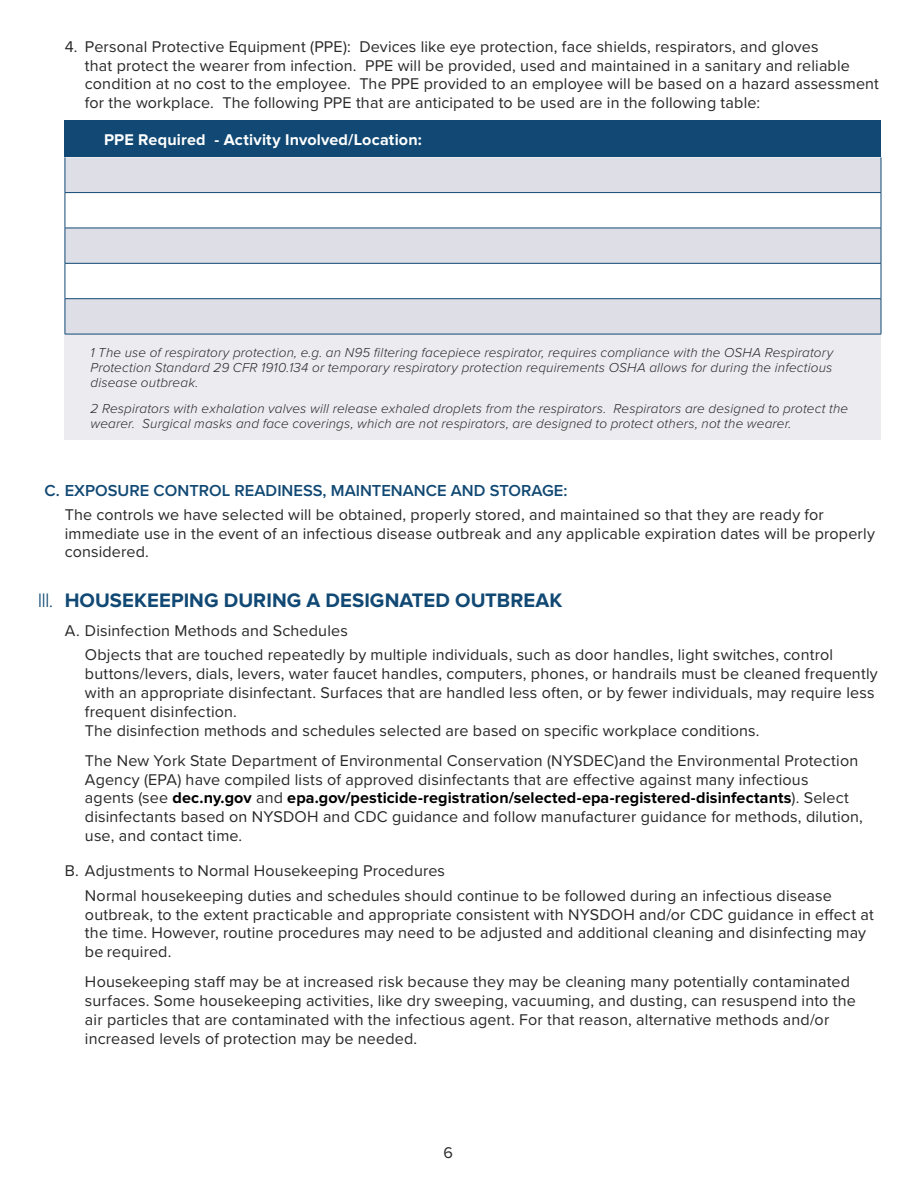
<style>
.page{position:relative;width:918px;height:1188px;background:#fff}
.page>*{position:absolute;margin:0;border:0;box-sizing:border-box;transform-origin:0 0}
.t1{font:700 20.25px "Proxima Nova";color:#114974}
.t2{font:600 16.5px "Proxima Nova";color:#114974}
.t3{font:16.2px/18.9px "Proxima Nova";letter-spacing:.01em;color:#292829}
.t4{font:700 16.2px "Proxima Nova";letter-spacing:.01em;color:#fff}
.t5{font:italic 300 13.5px/15px "Proxima Nova";letter-spacing:.01em;color:#292829;text-align:justify}
.s1{font-weight:300}
.s2{font-weight:700;color:#000}
</style>
<div class="page">
<div style="left:65px;top:120px;width:816px;height:37px;background:#114974"></div>
<svg style="left:66px;top:157px;width:815px;height:177px;fill:#dddee6"></svg>
<div style="left:65px;top:334px;width:816px;height:106px;background:#ececf0"></div>
<hr style="left:65px;top:157px;width:1px;height:35px;background:#114974">
<hr style="left:881px;top:157px;width:1px;height:35px;background:#114974">
<hr style="left:65px;top:193px;width:1px;height:35px;background:#114974">
<hr style="left:881px;top:193px;width:1px;height:35px;background:#114974">
<hr style="left:65px;top:228px;width:1px;height:35px;background:#114974">
<hr style="left:881px;top:228px;width:1px;height:35px;background:#114974">
<hr style="left:65px;top:264px;width:1px;height:35px;background:#114974">
<hr style="left:881px;top:264px;width:1px;height:35px;background:#114974">
<hr style="left:65px;top:299px;width:1px;height:35px;background:#114974">
<hr style="left:881px;top:299px;width:1px;height:35px;background:#114974">
<hr style="left:65px;top:192px;width:816px;height:1px;background:#114974">
<hr style="left:65px;top:228px;width:816px;height:1px;background:#114974">
<hr style="left:65px;top:263px;width:816px;height:1px;background:#114974">
<hr style="left:65px;top:298px;width:816px;height:1px;background:#114974">
<hr style="left:65px;top:334px;width:816px;height:1px;background:#114974">
<p class="t3" style="left:85px;top:36px;width:796px;text-indent:-20px">4. Personal Protective Equipment (PPE): Devices like eye protection, face shields, respirators, and gloves<br>that protect the wearer from infection. PPE will be provided, used and maintained in a sanitary and reliable condition at no cost to the employee. The PPE provided to an employee will be based on a hazard assessment for the workplace. The following PPE that are anticipated to be used are in the following table:</p>
<p class="t4" style="left:104px;top:131px;width:319px">PPE Required - Activity Involved/Location:</p>
<p class="t5" style="left:91px;top:344px;width:744px">1 The use of respiratory protection, e.g. an N95 filtering facepiece respirator, requires compliance with the OSHA Respiratory Protection Standard 29 CFR 1910.134 or temporary respiratory protection requirements OSHA allows for during the infectious disease outbreak.</p>
<p class="t5" style="left:91px;top:400px;width:759px">2 Respirators with exhalation valves will release exhaled droplets from the respirators. Respirators are designed to protect the wearer. Surgical masks and face coverings, which are not respirators, are designed to protect others, not the wearer.</p>
<p class="t2" style="left:44px;top:479px;width:524px">C. EXPOSURE CONTROL READINESS, MAINTENANCE AND STORAGE:</p>
<p class="t3" style="left:65px;top:504px;width:812px">The controls we have selected will be obtained, properly stored, and maintained so that they are ready for immediate use in the event of an infectious disease outbreak and any applicable expiration dates will be properly considered.</p>
<p class="t1" style="left:38px;top:589px;width:526px"><span class="s1">III.</span> HOUSEKEEPING DURING A DESIGNATED OUTBREAK</p>
<p class="t3" style="left:85px;top:618px;width:750px;line-height:24.3px;text-indent:-20px">A. Disinfection Methods and Schedules<br>Objects that are touched repeatedly by multiple individuals, such as door handles, light switches, control</p>
<p class="t3" style="left:85px;top:664px;width:794px">buttons/levers, dials, levers, water faucet handles, computers, phones, or handrails must be cleaned frequently with an appropriate disinfectant. Surfaces that are handled less often, or by fewer individuals, may require less frequent disinfection.<br>The disinfection methods and schedules selected are based on specific workplace conditions.</p>
<p class="t3" style="left:85px;top:750px;width:779px">The New York State Department of Environmental Conservation (NYSDEC)and the Environmental Protection Agency (EPA) have compiled lists of approved disinfectants that are effective against many infectious<br>agents (see <span class="s2">dec.ny.gov</span> and <span class="s2">epa.gov/pesticide-registration/selected-epa-registered-disinfectants</span>). Select disinfectants based on NYSDOH and CDC guidance and follow manufacturer guidance for methods, dilution, use, and contact time.</p>
<p class="t3" style="left:85px;top:858px;width:748px;line-height:24.3px;text-indent:-20px">B. Adjustments to Normal Housekeeping Procedures<br>Normal housekeeping duties and schedules should continue to be followed during an infectious disease</p>
<p class="t3" style="left:85px;top:904px;width:790px">outbreak, to the extent practicable and appropriate consistent with NYSDOH and/or CDC guidance in effect at the time. However, routine procedures may need to be adjusted and additional cleaning and disinfecting may be required.</p>
<p class="t3" style="left:85px;top:971px;width:772px">Housekeeping staff may be at increased risk because they may be cleaning many potentially contaminated surfaces. Some housekeeping activities, like dry sweeping, vacuuming, and dusting, can resuspend into the air particles that are contaminated with the infectious agent. For that reason, alternative methods and/or increased levels of protection may be needed.</p>
<p class="t3" style="left:443px;top:1142px;width:11px">6</p>
</div>
